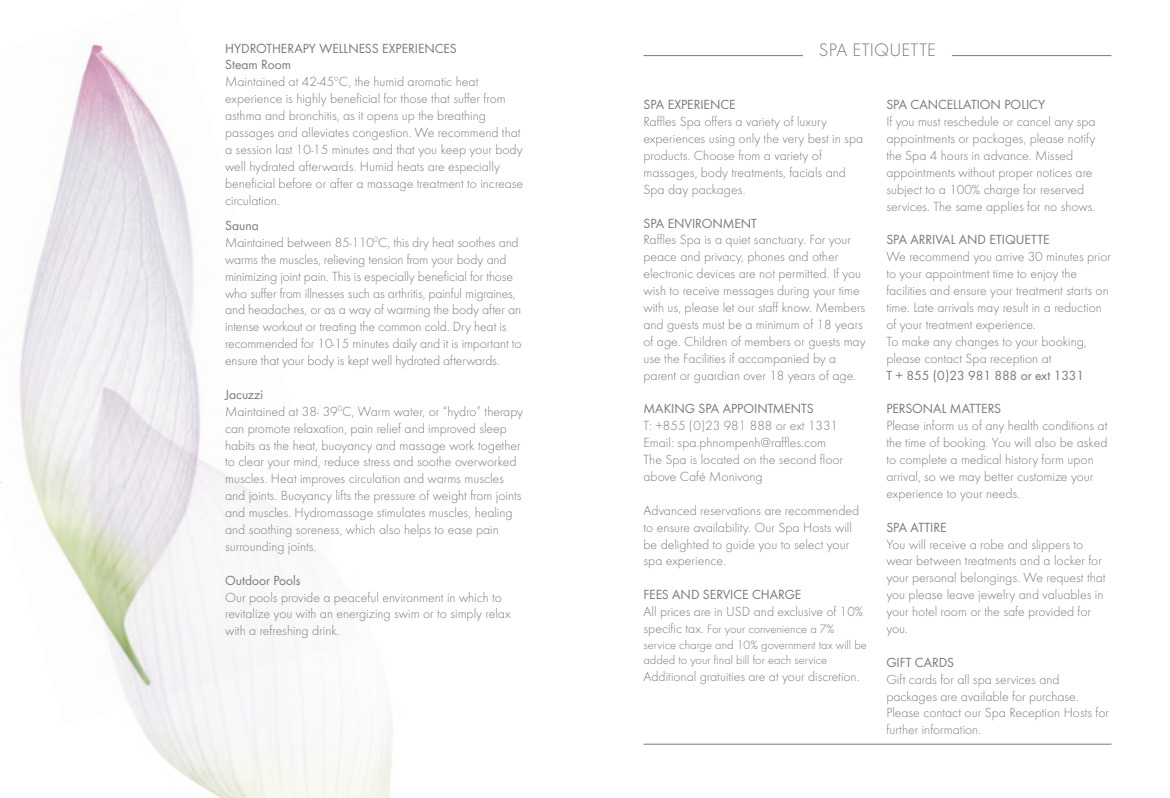
<style>
.page{position:relative;width:1170px;height:798px;background:#fff}
.page>*{position:absolute;margin:0;border:0;box-sizing:border-box;transform-origin:0 0}
.t1{font:300 18.75px "Futura";letter-spacing:.01em;color:#7b7a7c}
.t2{font:300 13.75px/16.9px "Futura";color:#7b7a7c}
.t3{font:13.75px/16.9px "Futura Boo";color:#7b7a7c}
.t4{font:300 12.5px/15.6px "Futura";color:#7b7a7c}
.s1{font-size:13.75px}
</style>
<div class="page">
<img style="left:139px;top:724px;width:253px;height:73px">
<img style="left:20px;top:44px;width:322px;height:680px">
<hr style="left:643px;top:55px;width:160px;height:1px;background:#7b7a7c">
<hr style="left:951px;top:55px;width:160px;height:1px;background:#7b7a7c">
<hr style="left:643px;top:743px;width:468px;height:1px;background:#7b7a7c">
<p class="t3" style="left:225px;top:39px;width:233px">HYDROTHERAPY WELLNESS EXPERIENCES<br>Steam Room</p>
<p class="t2" style="left:225px;top:73px;width:299px">Maintained at 42-45ºC, the humid aromatic heat experience is highly beneficial for those that suffer from asthma and bronchitis, as it opens up the breathing passages and alleviates congestion. We recommend that a session last 10-15 minutes and that you keep your body well hydrated afterwards. Humid heats are especially beneficial before or after a massage treatment to increase circulation.</p>
<p class="t3" style="left:225px;top:216px;width:35px">Sauna</p>
<p class="t2" style="left:225px;top:233px;width:298px">Maintained between 85-110<sup>0</sup>C, this dry heat soothes and warms the muscles, relieving tension from your body and minimizing joint pain. This is especially beneficial for those who suffer from illnesses such as arthritis, painful migraines, and headaches, or as a way of warming the body after an intense workout or treating the common cold. Dry heat is recommended for 10-15 minutes daily and it is important to ensure that your body is kept well hydrated afterwards.</p>
<p class="t3" style="left:225px;top:385px;width:39px">Jacuzzi</p>
<p class="t2" style="left:225px;top:402px;width:299px">Maintained at 38- 39<sup>0</sup>C, Warm water, or “hydro” therapy can promote relaxation, pain relief and improved sleep habits as the heat, buoyancy and massage work together to clear your mind, reduce stress and soothe overworked muscles. Heat improves circulation and warms muscles and joints. Buoyancy lifts the pressure of weight from joints and muscles. Hydromassage stimulates muscles, healing and soothing soreness, which also helps to ease pain surrounding joints.</p>
<p class="t3" style="left:225px;top:570px;width:77px">Outdoor Pools</p>
<p class="t2" style="left:225px;top:588px;width:287px">Our pools provide a peaceful environment in which to revitalize you with an energizing swim or to simply relax with a refreshing drink.</p>
<h1 class="t1" style="left:818px;top:38px;width:118px">SPA ETIQUETTE</h1>
<p class="t3" style="left:643px;top:95px;width:94px">SPA EXPERIENCE</p>
<p class="t2" style="left:643px;top:113px;width:221px">Raffles Spa offers a variety of luxury experiences using only the very best in spa products. Choose from a variety of massages, body treatments, facials and Spa day packages.</p>
<p class="t3" style="left:643px;top:214px;width:115px">SPA ENVIRONMENT</p>
<p class="t2" style="left:643px;top:231px;width:223px">Raffles Spa is a quiet sanctuary. For your peace and privacy, phones and other electronic devices are not permitted. If you wish to receive messages during your time with us, please let our staff know. Members and guests must be a minimum of 18 years of age. Children of members or guests may use the Facilities if accompanied by a parent or guardian over 18 years of age.</p>
<p class="t3" style="left:643px;top:399px;width:172px">MAKING SPA APPOINTMENTS</p>
<p class="t2" style="left:643px;top:416px;width:201px">T: +855 (0)23 981 888 or ext 1331<br>Email: spa.phnompenh@raffles.com<br>The Spa is located on the second floor above Café Monivong</p>
<p class="t2" style="left:643px;top:501px;width:217px">Advanced reservations are recommended to ensure availability. Our Spa Hosts will be delighted to guide you to select your spa experience.</p>
<p class="t3" style="left:643px;top:585px;width:159px">FEES AND SERVICE CHARGE</p>
<p class="t2" style="left:643px;top:602px;width:221px">All prices are in USD and exclusive of 10%</p>
<p class="t4" style="left:643px;top:620px;width:225px"><span class="s1">specific tax.</span> For your convenience a 7% service charge and 10% government tax will be added to your final bill for each service</p>
<p class="t2" style="left:643px;top:667px;width:217px">Additional gratuities are at your discretion.</p>
<p class="t3" style="left:886px;top:95px;width:160px">SPA CANCELLATION POLICY</p>
<p class="t2" style="left:886px;top:113px;width:211px">If you must reschedule or cancel any spa appointments or packages, please notify the Spa 4 hours in advance. Missed appointments without proper notices are subject to a 100% charge for reserved services. The same applies for no shows.</p>
<p class="t3" style="left:886px;top:230px;width:165px">SPA ARRIVAL AND ETIQUETTE</p>
<p class="t2" style="left:886px;top:248px;width:226px">We recommend you arrive 30 minutes prior to your appointment time to enjoy the facilities and ensure your treatment starts on time. Late arrivals may result in a reduction of your treatment experience.<br>To make any changes to your booking, please contact Spa reception at</p>
<p class="t3" style="left:886px;top:365px;width:199px">T + 855 (0)23 981 888 or ext 1331</p>
<p class="t3" style="left:886px;top:399px;width:116px">PERSONAL MATTERS</p>
<p class="t2" style="left:886px;top:416px;width:222px">Please inform us of any health conditions at the time of booking. You will also be asked to complete a medical history form upon arrival, so we may better customize your experience to your needs.</p>
<p class="t3" style="left:886px;top:517px;width:62px">SPA ATTIRE</p>
<p class="t2" style="left:886px;top:535px;width:221px">You will receive a robe and slippers to wear between treatments and a locker for your personal belongings. We request that you please leave jewelry and valuables in your hotel room or the safe provided for you.</p>
<p class="t3" style="left:886px;top:652px;width:69px">GIFT CARDS</p>
<p class="t2" style="left:886px;top:670px;width:224px">Gift cards for all spa services and packages are available for purchase.<br>Please contact our Spa Reception Hosts for further information.</p>
</div>
